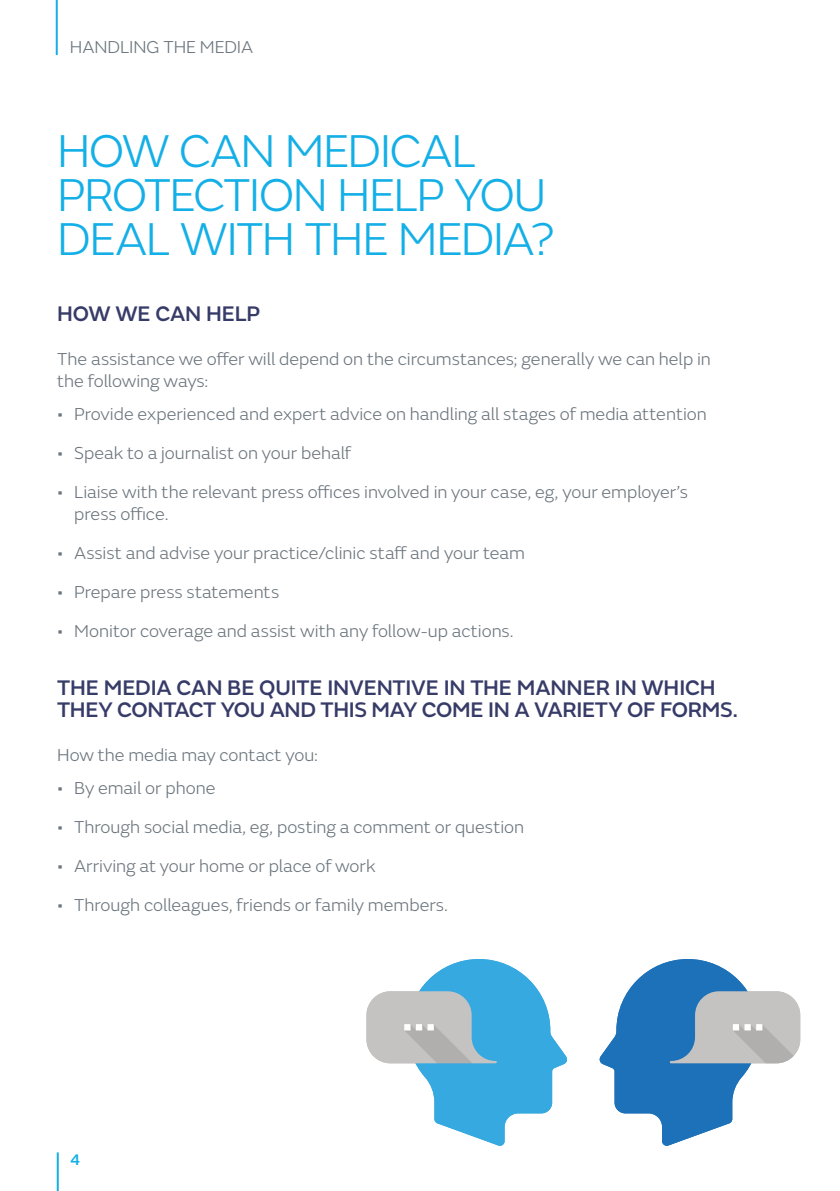
<style>
.page{position:relative;width:840px;height:1191px;background:#fff}
.page>*{position:absolute;margin:0;border:0;box-sizing:border-box;transform-origin:0 0}
.t1{font:300 48px/44px "FS Emeric";letter-spacing:-.035em;color:#14afe6}
.t2{font:500 22px/22px "FS Emeric";letter-spacing:-.01em;color:#373b68}
.t3{font:300 18px/22px "FS Emeric";color:#6b757d}
.t4{font:500 16px "FS Emeric";color:#14afe6}
</style>
<div class="page">
<hr style="left:57px;top:1152px;width:2px;height:39px;background:#14afe6">
<hr style="left:56px;top:0;width:2px;height:55px;background:#14afe6">
<svg style="left:599px;top:959px;width:200px;height:186px"></svg>
<svg style="left:366px;top:959px;width:200px;height:186px"></svg>
<p class="t3" style="left:70px;top:35px;width:185px">HANDLING THE MEDIA</p>
<h1 class="t1" style="left:57px;top:127px;width:498px">HOW CAN MEDICAL<br>PROTECTION HELP YOU<br>DEAL WITH THE MEDIA?</h1>
<p class="t2" style="left:57px;top:301px;width:205px">HOW WE CAN HELP</p>
<p class="t3" style="left:57px;top:347px;width:654px">The assistance we offer will depend on the circumstances; generally we can help in the following ways:</p>
<p class="t3" style="left:57px;top:402px;width:650px">• Provide experienced and expert advice on handling all stages of media attention</p>
<p class="t3" style="left:57px;top:441px;width:295px">• Speak to a journalist on your behalf</p>
<p class="t3" style="left:74px;top:480px;width:615px;text-indent:-17px">• Liaise with the relevant press offices involved in your case, eg, your employer’s press office.</p>
<p class="t3" style="left:57px;top:541px;width:469px">• Assist and advise your practice/clinic staff and your team</p>
<p class="t3" style="left:57px;top:580px;width:223px">• Prepare press statements</p>
<p class="t3" style="left:57px;top:619px;width:458px">• Monitor coverage and assist with any follow-up actions.</p>
<p class="t2" style="left:57px;top:675px;width:681px">THE MEDIA CAN BE QUITE INVENTIVE IN THE MANNER IN WHICH<br>THEY CONTACT YOU AND THIS MAY COME IN A VARIETY OF FORMS.</p>
<p class="t3" style="left:57px;top:743px;width:262px">How the media may contact you:</p>
<p class="t3" style="left:57px;top:776px;width:160px">• By email or phone</p>
<p class="t3" style="left:57px;top:815px;width:468px">• Through social media, eg, posting a comment or question</p>
<p class="t3" style="left:57px;top:854px;width:320px">• Arriving at your home or place of work</p>
<p class="t3" style="left:57px;top:893px;width:392px">• Through colleagues, friends or family members.</p>
<p class="t4" style="left:70px;top:1147px;width:12px">4</p>
</div>
